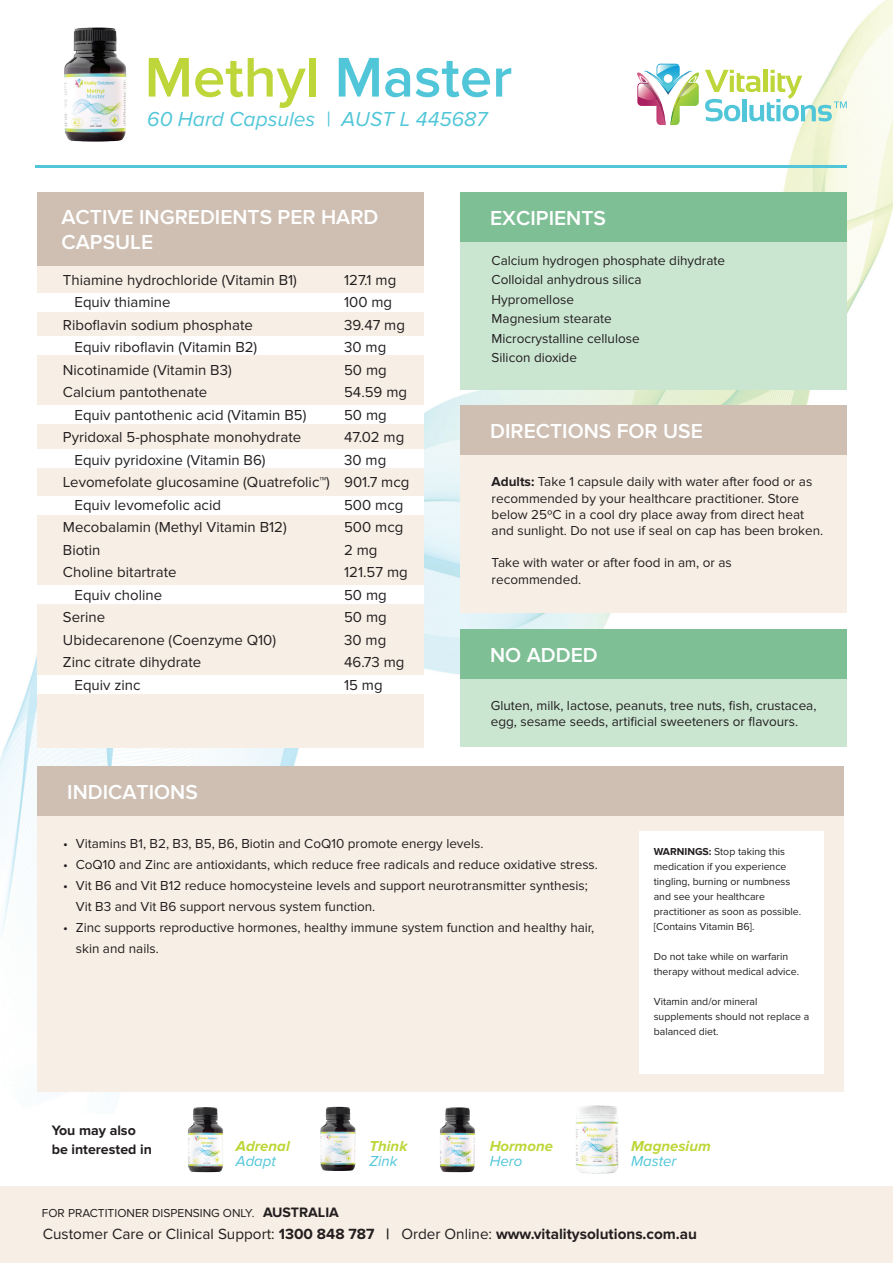
<style>
.page{position:relative;width:893px;height:1263px;background:#fff}
.page>*{position:absolute;margin:0;border:0;box-sizing:border-box;transform-origin:0 0}
.t1{font:600 57.9px "Proxima Nova";color:#bed639}
.t2{font:600 21px/25px "Proxima Nova";color:#fff}
.t3{font:italic 21px "Proxima Nova";color:#51c6d8}
.t4{font:15.3px "Proxima Nova";color:#231f20}
.t5{font:15px/22.5px "Proxima Nova";color:#231f20}
.t6{font:italic 700 15px "Proxima Nova";color:#bed639}
.t7{font:italic 15px "Proxima Nova";color:#51c6d8}
.t8{font:700 14.1px/19.5px "Proxima Nova";color:#231f20}
.t9{font:13.5px/19.5px "Proxima Nova";color:#231f20}
.t10{font:12px "Proxima Nova";color:#231f20}
.t11{font:10.5px/15px "Proxima Nova";color:#231f20}
.s1{color:#51c6d8}
.s2{font-weight:700}
.s3{font-weight:700;font-size:14.1px}
</style>
<div class="page">
<img style="left:0;top:0;width:893px;height:1104px">
<div style="left:37px;top:816px;width:806px;height:276px;background:#f7efe5"></div>
<div style="left:37px;top:192px;width:387px;height:74px;background:#cebfb2"></div>
<div style="left:37px;top:266px;width:387px;height:481px;background:#f7efe5"></div>
<div style="left:37px;top:293px;width:387px;height:19px;background:#fff"></div>
<div style="left:37px;top:336px;width:387px;height:19px;background:#fff"></div>
<div style="left:37px;top:405px;width:387px;height:19px;background:#fff"></div>
<div style="left:37px;top:449px;width:387px;height:19px;background:#fff"></div>
<div style="left:37px;top:496px;width:387px;height:19px;background:#fff"></div>
<div style="left:37px;top:585px;width:387px;height:18px;background:#fff"></div>
<div style="left:37px;top:675px;width:387px;height:19px;background:#fff"></div>
<div style="left:0;top:1187px;width:893px;height:76px;background:#f7efe5"></div>
<div style="left:460px;top:192px;width:387px;height:50px;background:#7fbf96"></div>
<div style="left:460px;top:242px;width:387px;height:148px;background:#cae6d1"></div>
<div style="left:460px;top:405px;width:387px;height:50px;background:#cebfb2"></div>
<div style="left:460px;top:455px;width:387px;height:157px;background:#f7efe5"></div>
<div style="left:37px;top:766px;width:806px;height:50px;background:#cebfb2"></div>
<div style="left:460px;top:630px;width:387px;height:49px;background:#7fbf96"></div>
<div style="left:460px;top:679px;width:387px;height:68px;background:#cae6d1"></div>
<img style="left:185px;top:1101px;width:41px;height:72px">
<img style="left:318px;top:1101px;width:40px;height:70px">
<img style="left:437px;top:1101px;width:40px;height:72px">
<img style="left:558px;top:1102px;width:78px;height:72px">
<hr style="left:441px;top:166px;width:406px;height:2px;background:#51c6d8">
<hr style="left:36px;top:166px;width:405px;height:2px;background:#51c6d8">
<svg style="left:635px;top:64px;width:212px;height:65px"></svg>
<img style="left:54px;top:16px;width:80px;height:140px">
<div style="left:639px;top:831px;width:185px;height:242px;background:#fff"></div>
<h1 class="t1" style="left:145px;top:44px;width:369px">Methyl <span class="s1">Master</span></h1>
<h2 class="t3" style="left:147px;top:108px;width:341px">60 Hard Capsules | AUST L 445687</h2>
<h2 class="t2" style="left:61px;top:204px;width:319px">ACTIVE INGREDIENTS PER HARD<br>CAPSULE</h2>
<h2 class="t2" style="left:490px;top:206px;width:117px">EXCIPIENTS</h2>
<p class="t5" style="left:63px;top:269px;width:236px">Thiamine hydrochloride (Vitamin B1)</p>
<p class="t5" style="left:75px;top:291px;width:98px">Equiv thiamine</p>
<p class="t5" style="left:63px;top:314px;width:191px">Riboflavin sodium phosphate</p>
<p class="t5" style="left:75px;top:336px;width:184px">Equiv riboflavin (Vitamin B2)</p>
<p class="t5" style="left:63px;top:359px;width:170px">Nicotinamide (Vitamin B3)</p>
<p class="t5" style="left:63px;top:381px;width:146px">Calcium pantothenate</p>
<p class="t5" style="left:75px;top:404px;width:233px">Equiv pantothenic acid (Vitamin B5)</p>
<p class="t5" style="left:63px;top:426px;width:240px">Pyridoxal 5-phosphate monohydrate</p>
<p class="t5" style="left:75px;top:449px;width:193px">Equiv pyridoxine (Vitamin B6)</p>
<p class="t5" style="left:63px;top:471px;width:268px">Levomefolate glucosamine (Quatrefolic™)</p>
<p class="t5" style="left:75px;top:494px;width:148px">Equiv levomefolic acid</p>
<p class="t5" style="left:63px;top:516px;width:225px">Mecobalamin (Methyl Vitamin B12)</p>
<p class="t5" style="left:63px;top:539px;width:39px">Biotin</p>
<p class="t5" style="left:63px;top:561px;width:115px">Choline bitartrate</p>
<p class="t5" style="left:75px;top:584px;width:89px">Equiv choline</p>
<p class="t5" style="left:63px;top:606px;width:44px">Serine</p>
<p class="t5" style="left:63px;top:629px;width:215px">Ubidecarenone (Coenzyme Q10)</p>
<p class="t5" style="left:63px;top:651px;width:140px">Zinc citrate dihydrate</p>
<p class="t5" style="left:75px;top:674px;width:68px">Equiv zinc</p>
<p class="t9" style="left:492px;top:250px;width:235px">Calcium hydrogen phosphate dihydrate<br>Colloidal anhydrous silica<br>Hypromellose<br>Magnesium stearate<br>Microcrystalline cellulose<br>Silicon dioxide</p>
<p class="t5" style="left:344px;top:269px;width:67px">127.1 mg<br>100 mg<br>39.47 mg<br>30 mg<br>50 mg<br>54.59 mg<br>50 mg<br>47.02 mg<br>30 mg<br>901.7 mcg<br>500 mcg<br>500 mcg<br>2 mg<br>121.57 mg<br>50 mg<br>50 mg<br>30 mg<br>46.73 mg<br>15 mg</p>
<h2 class="t2" style="left:490px;top:419px;width:214px">DIRECTIONS FOR USE</h2>
<p class="t9" style="left:492px;top:474px;width:333px;line-height:16.2px"><span class="s2">Adults:</span> Take 1 capsule daily with water after food or as recommended by your healthcare practitioner. Store below 25ºC in a cool dry place away from direct heat and sunlight. Do not use if seal on cap has been broken.</p>
<p class="t9" style="left:492px;top:555px;width:242px;line-height:16.2px">Take with water or after food in am, or as recommended.</p>
<h2 class="t2" style="left:490px;top:643px;width:109px">NO ADDED</h2>
<p class="t9" style="left:491px;top:697px;width:327px;line-height:16.2px">Gluten, milk, lactose, peanuts, tree nuts, fish, crustacea, egg, sesame seeds, artificial sweeteners or flavours.</p>
<h2 class="t2" style="left:67px;top:780px;width:132px">INDICATIONS</h2>
<p class="t9" style="left:63px;top:834px;width:422px">• Vitamins B1, B2, B3, B5, B6, Biotin and CoQ10 promote energy levels.</p>
<p class="t9" style="left:63px;top:855px;width:536px">• CoQ10 and Zinc are antioxidants, which reduce free radicals and reduce oxidative stress.</p>
<p class="t9" style="left:76px;top:875px;width:514px;line-height:21px;text-indent:-13px">• Vit B6 and Vit B12 reduce homocysteine levels and support neurotransmitter synthesis;<br>Vit B3 and Vit B6 support nervous system function.</p>
<p class="t9" style="left:76px;top:917px;width:520px;line-height:21px;text-indent:-13px">• Zinc supports reproductive hormones, healthy immune system function and healthy hair, skin and nails.</p>
<p class="t11" style="left:654px;top:844px;width:149px"><span class="s2">WARNINGS:</span> Stop taking this medication if you experience tingling, burning or numbness and see your healthcare practitioner as soon as possible. [Contains Vitamin B6].</p>
<p class="t11" style="left:654px;top:949px;width:147px">Do not take while on warfarin therapy without medical advice.</p>
<p class="t11" style="left:654px;top:994px;width:157px">Vitamin and/or mineral supplements should not replace a balanced diet.</p>
<p class="t8" style="left:52px;top:1120px;width:102px">You may also be interested in</p>
<p class="t6" style="left:236px;top:1137px;width:56px">Adrenal</p>
<p class="t7" style="left:236px;top:1153px;width:42px">Adapt</p>
<p class="t6" style="left:369px;top:1137px;width:39px">Think</p>
<p class="t7" style="left:369px;top:1153px;width:30px">Zink</p>
<p class="t6" style="left:490px;top:1137px;width:65px">Hormone</p>
<p class="t7" style="left:490px;top:1153px;width:34px">Hero</p>
<p class="t6" style="left:631px;top:1137px;width:81px">Magnesium</p>
<p class="t7" style="left:631px;top:1153px;width:47px">Master</p>
<p class="t10" style="left:42px;top:1206px;width:299px">FOR PRACTITIONER DISPENSING ONLY. <span class="s3">AUSTRALIA</span></p>
<p class="t4" style="left:43px;top:1225px;width:656px">Customer Care or Clinical Support: <span class="s2">1300 848 787 |</span> Order Online: <span class="s2">www.vitalitysolutions.com.au</span></p>
</div>
